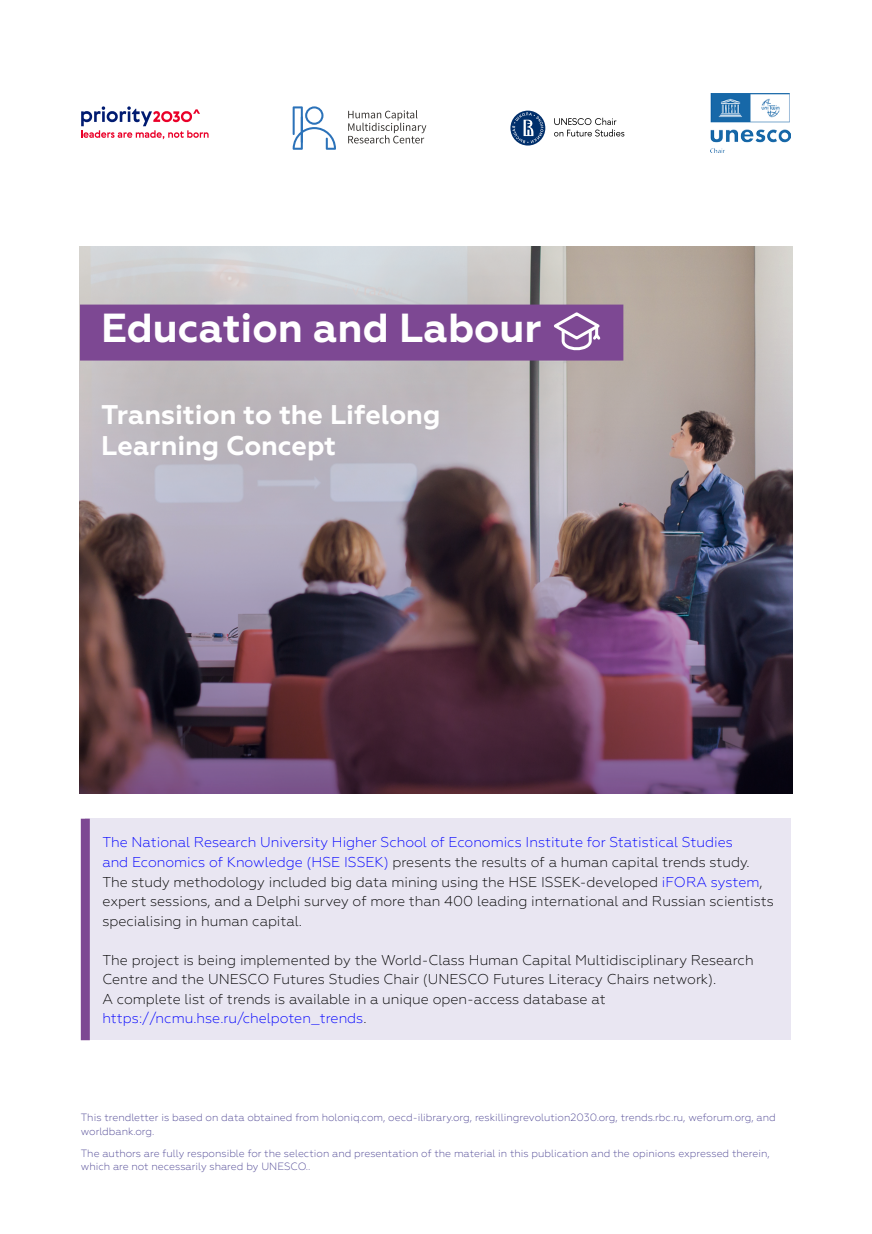
<style>
.page{position:relative;width:872px;height:1234px;background:#fff}
.page>*{position:absolute;margin:0;border:0;box-sizing:border-box;transform-origin:0 0}
.t1{font:700 40.5px "Geometria";color:#fff}
.t2{font:700 27px/31.5px "Geometria";color:#fff}
.t3{font:300 14.25px/19.6px "Geometria";color:#000}
.t4{font:300 10.5px/13.5px "Geometria";color:#4f4794}
.s1{color:#00f}
</style>
<div class="page">
<img style="left:80px;top:247px;width:712px;height:546px">
<div style="left:80px;top:304px;width:543px;height:56px;background:#7d4893"></div>
<svg style="left:554px;top:312px;width:47px;height:39px"></svg>
<div style="left:85px;top:818px;width:706px;height:221px;background:#e9e6f2"></div>
<div style="left:81px;top:818px;width:9px;height:221px;background:#7d4893"></div>
<svg style="left:510px;top:111px;width:35px;height:34px"></svg>
<svg style="left:512px;top:112px;width:31px;height:31px"></svg>
<svg style="left:554px;top:118px;width:70px;height:18px"></svg>
<svg style="left:293px;top:106px;width:43px;height:44px"></svg>
<hr style="left:301px;top:116px;width:2px;height:27px;background:#2b72b9">
<svg style="left:348px;top:110px;width:78px;height:33px"></svg>
<svg style="left:81px;top:106px;width:128px;height:33px"></svg>
<img style="left:710px;top:93px;width:81px;height:59px">
<h1 class="t1" style="left:101px;top:304px;width:442px">Education and Labour</h1>
<h2 class="t2" style="left:101px;top:399px;width:340px">Transition to the Lifelong<br>Learning Concept</h2>
<p class="t3" style="left:102px;top:831px;width:673px"><span class="s1">The National Research University Higher School of Economics Institute for Statistical Studies<br>and Economics of Knowledge (HSE ISSEK)</span> presents the results of a human capital trends study.<br>The study methodology included big data mining using the HSE ISSEK-developed <span class="s1">iFORA system</span>, expert sessions, and a Delphi survey of more than 400 leading international and Russian scientists specialising in human capital.</p>
<p class="t3" style="left:102px;top:949px;width:653px">The project is being implemented by the World-Class Human Capital Multidisciplinary Research Centre and the UNESCO Futures Studies Chair (UNESCO Futures Literacy Chairs network).<br>A complete list of trends is available in a unique open-access database at <span class="s1">https://ncmu.hse.ru/chelpoten_trends</span>.</p>
<p class="t4" style="left:81px;top:1110px;width:696px">This trendletter is based on data obtained from holoniq.com, oecd-ilibrary.org, reskillingrevolution2030.org, trends.rbc.ru, weforum.org, and worldbank.org.</p>
<p class="t4" style="left:81px;top:1145px;width:690px">The authors are fully responsible for the selection and presentation of the material in this publication and the opinions expressed therein, which are not necessarily shared by UNESCO..</p>
</div>
